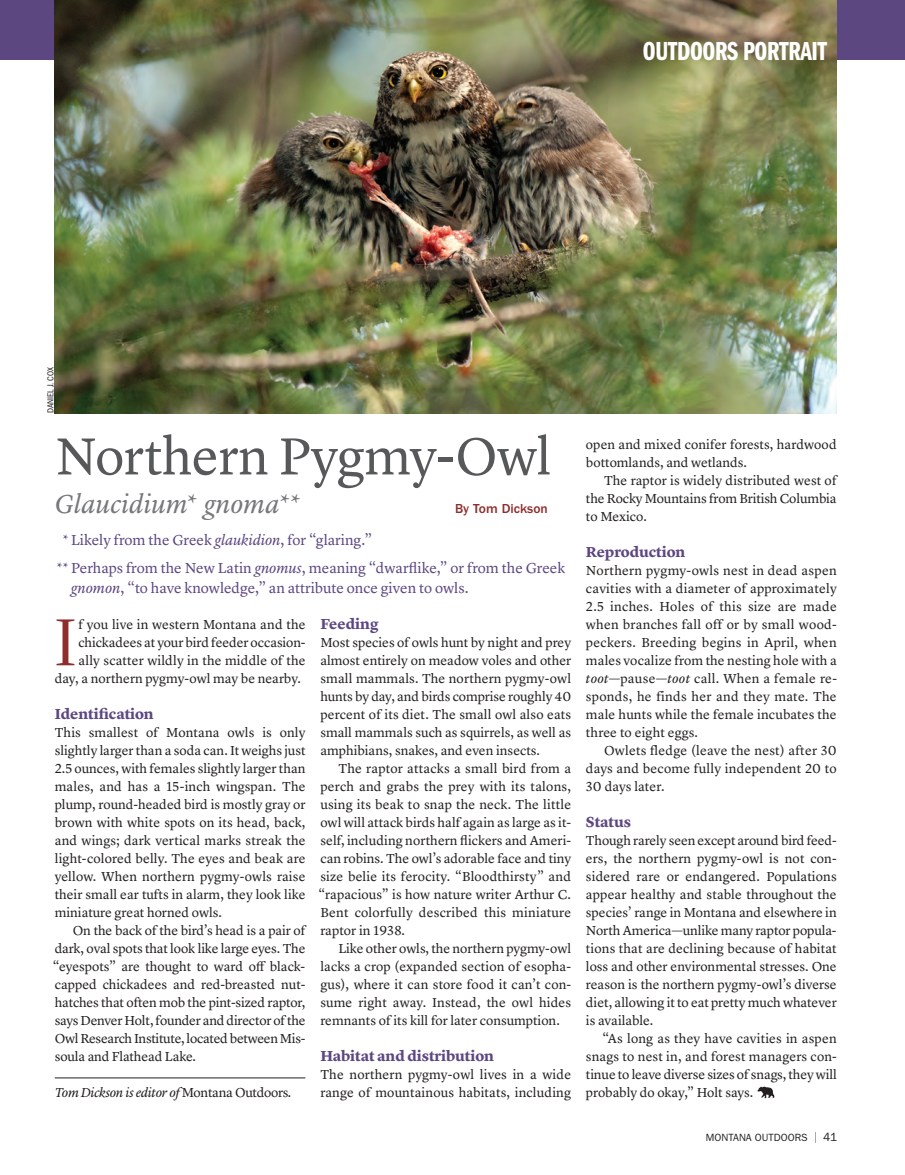
<style>
.page{position:relative;width:905px;height:1175px;background:#fff}
.page>*{position:absolute;margin:0;border:0;box-sizing:border-box;transform-origin:0 0}
.t1{font:300 69px "Lyon Display";color:#8d2e2b}
.t2{font:54px "Lyon Text";letter-spacing:-.01em;color:#57585a}
.t3{font:italic 27px "Lyon Text";color:#76787b}
.t4{font:27px "Franklin Gothic Demi Cmpr";letter-spacing:-.015em;color:#fff}
.t5{font:15px/28.5px "Lyon Text";color:#5d4781}
.t6{font:700 15px "Lyon Text";color:#5d4781}
.t7{font:13.5px/18px "Lyon Text";color:#231f20;text-align:justify}
.t8{font:italic 13.5px "Lyon Text";letter-spacing:-.025em;color:#231f20}
.t9{font:500 13.5px "Franklin Gothic";color:#8d2e2b}
.t10{font:12px "Franklin Gothic";color:#231f20}
.t11{font:10.5px "Franklin Gothic";color:#231f20}
.t12{font:condensed 9px "Franklin Gothic";color:#231f20}
.s1{font-style:italic}
.s2{font-style:normal}
</style>
<div class="page">
<svg style="left:757px;top:1086px;width:17px;height:12px"></svg>
<div style="left:0;top:0;width:904px;height:60px;background:#5d4781"></div>
<hr style="left:55px;top:1077px;width:250px;height:1px;background:#231f20">
<img style="left:55px;top:0;width:781px;height:413px">
<h3 class="t4" style="left:643px;top:42px;width:186px">OUTDOORS PORTRAIT</h3>
<p class="t12" style="left:47px;top:413px;width:47px;rotate:-90deg">DANIEL J. COX</p>
<h2 class="t2" style="left:55px;top:434px;width:498px">Northern Pygmy-Owl</h2>
<h3 class="t3" style="left:55px;top:493px;width:246px">Glaucidium* gnoma**</h3>
<p class="t9" style="left:455px;top:504px;width:94px">By Tom Dickson</p>
<p class="t5" style="left:56px;top:527px;width:510px;text-indent:6px">* Likely from the Greek <span class="s1">glaukidion</span>, for “glaring.”<br>** Perhaps from the New Latin <span class="s1">gnomus</span>, meaning “dwarflike,” or from the Greek</p>
<p class="t5" style="left:71px;top:575px;width:399px"><span class="s1">gnomon</span>, “to have knowledge,” an attribute once given to owls.</p>
<p class="t7" style="left:79px;top:617px;width:228px">f you live in western Montana and the</p>
<p class="t7" style="left:79px;top:635px;width:228px">chickadees at your bird feeder occasion-</p>
<p class="t7" style="left:79px;top:652px;width:228px">ally scatter wildly in the middle of the</p>
<p class="t7" style="left:55px;top:670px;width:248px">day, a northern pygmy-owl may be nearby.</p>
<p class="t6" style="left:55px;top:708px;width:100px">Identification</p>
<p class="t7" style="left:55px;top:725px;width:252px">This smallest of Montana owls is only slightly larger than a soda can. It weighs just 2.5 ounces, with females slightly larger than males, and has a 15-inch wingspan. The plump, round-headed bird is mostly gray or brown with white spots on its head, back, and wings; dark vertical marks streak the light-colored belly. The eyes and beak are yellow. When northern pygmy-owls raise their small ear tufts in alarm, they look like miniature great horned owls.</p>
<p class="t7" style="left:53px;top:922px;width:254px;text-indent:20px">On the back of the bird’s head is a pair of dark, oval spots that look like large eyes. The “eyespots” are thought to ward off black&shy;capped chickadees and red-breasted nut - hatches that often mob the pint-sized raptor, says Denver Holt, founder and director of the Owl Research Institute, located between Mis&shy;soula and Flathead Lake.</p>
<h1 class="t1" style="left:55px;top:592px;width:23px">I</h1>
<p class="t8" style="left:55px;top:1087px;width:238px">Tom Dickson is editor of <span class="s2">Montana Outdoors</span>.</p>
<p class="t6" style="left:320px;top:617px;width:60px">Feeding</p>
<p class="t7" style="left:320px;top:634px;width:252px">Most species of owls hunt by night and prey almost entirely on meadow voles and other small mammals. The northern pygmy-owl hunts by day, and birds comprise roughly 40 percent of its diet. The small owl also eats small mammals such as squirrels, as well as amphibians, snakes, and even insects.</p>
<p class="t7" style="left:318px;top:760px;width:254px;text-indent:20px">The raptor attacks a small bird from a perch and grabs the prey with its talons, using its beak to snap the neck. The little owl will attack birds half again as large as it&shy;self, including northern flickers and Ameri&shy;can robins. The owl’s adorable face and tiny size belie its ferocity. “Bloodthirsty” and “rapacious” is how nature writer Arthur C.<br>Bent colorfully described this miniature raptor in 1938.</p>
<p class="t7" style="left:320px;top:940px;width:252px;text-indent:18px">Like other owls, the northern pygmy-owl lacks a crop (expanded section of esopha&shy;gus), where it can store food it can’t con&shy;sume right away. Instead, the owl hides remnants of its kill for later consumption.</p>
<p class="t6" style="left:320px;top:1049px;width:175px">Habitat and distribution</p>
<p class="t7" style="left:320px;top:1066px;width:252px">The northern pygmy-owl lives in a wide range of mountainous habitats, including</p>
<p class="t7" style="left:586px;top:436px;width:252px">open and mixed conifer forests, hardwood bottomlands, and wetlands.</p>
<p class="t7" style="left:586px;top:472px;width:252px;text-indent:18px">The raptor is widely distributed west of the Rocky Mountains from British Columbia to Mexico.</p>
<p class="t6" style="left:586px;top:545px;width:101px">Reproduction</p>
<p class="t7" style="left:586px;top:562px;width:252px">Northern pygmy-owls nest in dead aspen cavities with a diameter of approximately 2.5 inches. Holes of this size are made when branches fall off or by small wood&shy;peckers. Breeding begins in April, when males vocalize from the nesting hole with a <span class="s1">toot</span>—pause—<span class="s1">toot</span> call. When a female re&shy;sponds, he finds her and they mate. The male hunts while the female incubates the three to eight eggs.</p>
<p class="t7" style="left:586px;top:742px;width:252px;text-indent:18px">Owlets fledge (leave the nest) after 30 days and become fully independent 20 to 30 days later.</p>
<p class="t6" style="left:586px;top:815px;width:47px">Status</p>
<p class="t7" style="left:586px;top:832px;width:252px">Though rarely seen except around bird feed&shy;ers, the northern pygmy-owl is not con - sidered rare or endangered. Populations appear healthy and stable throughout the species’ range in Montana and elsewhere in North America—unlike many raptor popula&shy;tions that are declining because of habitat loss and other environmental stresses. One reason is the northern pygmy-owl’s diverse diet, allowing it to eat pretty much whatever is available.</p>
<p class="t7" style="left:586px;top:1030px;width:252px;text-indent:16px">“As long as they have cavities in aspen snags to nest in, and forest managers con&shy;tinue to leave diverse sizes of snags, they will probably do okay,” Holt says.</p>
<p class="t11" style="left:706px;top:1133px;width:103px">MONTANA OUTDOORS</p>
<p class="t10" style="left:823px;top:1132px;width:16px">41</p>
</div>
